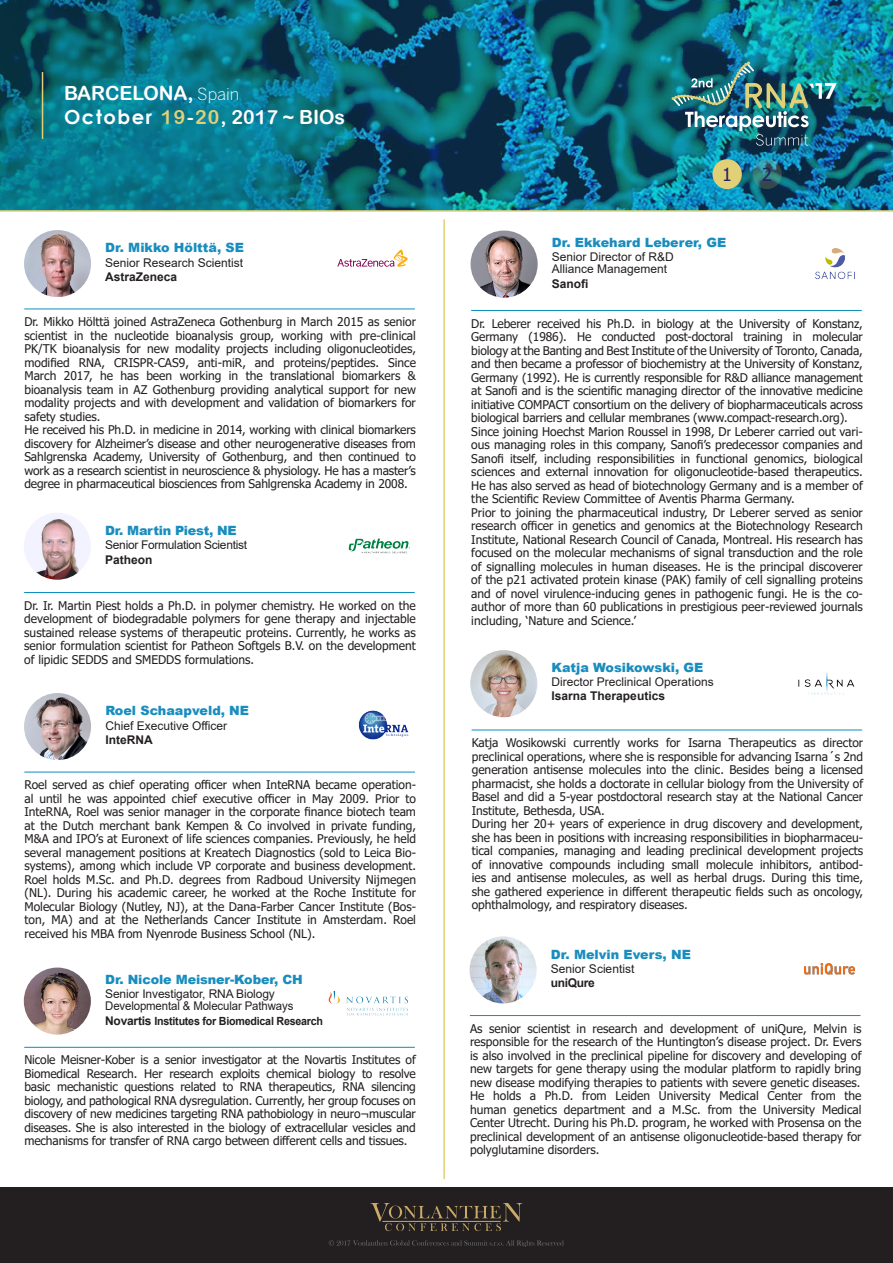
<style>
.page{position:relative;width:893px;height:1263px;background:#fff}
.page>*{position:absolute;margin:0;border:0;box-sizing:border-box;transform-origin:0 0}
.t1{font:19.5px/24px "Arial Rounded MT Bold";color:#fff}
.t2{font:18px "Tahoma";color:#262161}
.t3{font:900 12.75px "Arial";color:#198dbe}
.t4{font:900 12.75px "Arial";letter-spacing:-.02em;color:#198dbe}
.t5{font:12px/13.5px "Tahoma";color:#231f20;text-align:justify}
.t6{font:12px/12px "Arial";color:#231f20}
.t7{font:700 12px "Arial";color:#231f20}
.t8{font:12px "Arial";letter-spacing:-.025em;color:#231f20}
.t9{font:700 12px "Arial";letter-spacing:-.03em;color:#231f20}
.t10{font:700 11.25px "Arial";letter-spacing:-.02em;color:#231f20;scale:.95 1}
.s1{font-family:"Benton Sans";font-weight:300;font-size:16.5px}
.s2{font-family:"Century Gothic";font-weight:700}
.s3{color:#e2d076}
.s4{font-size:12px}
</style>
<div class="page">
<hr style="left:443px;top:219px;width:2px;height:960px;background:#e1d177">
<hr style="left:470px;top:1015px;width:390px;height:1px;background:#0b8dbe">
<img style="left:470px;top:936px;width:67px;height:67px;border-radius:34px">
<img style="left:804px;top:964px;width:50px;height:11px">
<hr style="left:472px;top:730px;width:390px;height:1px;background:#0b8dbe">
<img style="left:470px;top:650px;width:67px;height:67px;border-radius:34px">
<img style="left:798px;top:672px;width:57px;height:23px">
<hr style="left:471px;top:310px;width:391px;height:1px;background:#0b8dbe">
<img style="left:471px;top:231px;width:67px;height:67px;border-radius:34px">
<img style="left:815px;top:248px;width:40px;height:32px">
<hr style="left:24px;top:1047px;width:391px;height:1px;background:#0b8dbe">
<img style="left:24px;top:967px;width:67px;height:68px;border-radius:34px">
<img style="left:328px;top:990px;width:80px;height:26px">
<hr style="left:24px;top:772px;width:391px;height:1px;background:#0b8dbe">
<img style="left:24px;top:693px;width:67px;height:67px;border-radius:34px">
<img style="left:358px;top:710px;width:50px;height:29px">
<hr style="left:24px;top:592px;width:391px;height:1px;background:#0b8dbe">
<img style="left:24px;top:513px;width:67px;height:67px;border-radius:34px">
<img style="left:348px;top:538px;width:62px;height:16px">
<hr style="left:24px;top:309px;width:391px;height:1px;background:#0b8dbe">
<img style="left:24px;top:230px;width:67px;height:67px">
<svg style="left:337px;top:250px;width:71px;height:17px"></svg>
<div style="left:0;top:1187px;width:893px;height:76px;background:#231f20"></div>
<svg style="left:329px;top:1240px;width:235px;height:7px"></svg>
<svg style="left:370px;top:1203px;width:152px;height:28px"></svg>
<img style="left:0;top:0;width:893px;height:210px">
<hr style="left:0;top:210px;width:893px;height:2px;background:#e2d076">
<div style="left:713px;top:159px;width:29px;height:30px;background:#e2d076;border-radius:50%"></div>
<svg style="left:752px;top:159px;width:30px;height:30px"></svg>
<div style="left:637px;top:27px;width:235px;height:156px;background:#231f20;opacity:.3"></div>
<img style="left:671px;top:61px;width:165px;height:85px">
<hr style="left:42px;top:72px;width:1px;height:67px;background:#e2d076">
<h1 class="t1" style="left:64px;top:81px;width:283px">BARCELONA, <span class="s1">Spain<br></span><span class="s2">October</span> <span class="s3">19</span>-<span class="s3">20</span>, 2017 ~ BIOs</h1>
<p class="t3" style="left:105px;top:238px;width:140px">Dr. Mikko Hölttä, SE</p>
<p class="t6" style="left:105px;top:256px;width:140px">Senior Research Scientist</p>
<p class="t7" style="left:105px;top:268px;width:74px">AstraZeneca</p>
<p class="t5" style="left:24px;top:316px;width:393px;text-align:left">Dr. Mikko Hölttä joined AstraZeneca Gothenburg in March 2015 as senior scientist in the nucleotide bioanalysis group, working with pre-clinical PK/TK bioanalysis for new modality projects including oligonucleotides, modified RNA, CRISPR-CAS9, anti-miR, and proteins/peptides. Since March 2017, he has been working in the translational biomarkers &amp; bioanalysis team in AZ Gothenburg providing analytical support for new modality projects and with development and validation of biomarkers for safety studies.<br>He received his Ph.D. in medicine in 2014, working with clinical biomarkers discovery for Alzheimer’s disease and other neurogenerative diseases from Sahlgrenska Academy, University of Gothenburg, and then continued to work as a research scientist in neuroscience &amp; physiology. He has a master’s degree in pharmaceutical biosciences from Sahlgrenska Academy in 2008.</p>
<p class="t4" style="left:105px;top:521px;width:133px">Dr. Martin Piest, NE</p>
<p class="t8" style="left:105px;top:537px;width:143px">Senior Formulation Scientist</p>
<p class="t7" style="left:105px;top:551px;width:49px">Patheon</p>
<p class="t5" style="left:24px;top:599px;width:393px">Dr. Ir. Martin Piest holds a Ph.D. in polymer chemistry. He worked on the development of biodegradable polymers for gene therapy and injectable sustained release systems of therapeutic proteins. Currently, he works as senior formulation scientist for Patheon Softgels B.V. on the development of lipidic SEDDS and SMEDDS formulations.</p>
<p class="t3" style="left:105px;top:701px;width:145px">Roel Schaapveld, NE</p>
<p class="t6" style="left:105px;top:719px;width:123px">Chief Executive Officer</p>
<p class="t7" style="left:105px;top:731px;width:49px">InteRNA</p>
<p class="t5" style="left:24px;top:779px;width:393px">Roel served as chief operating officer when InteRNA became operation&shy;al until he was appointed chief executive officer in May 2009. Prior to InteRNA, Roel was senior manager in the corporate finance biotech team at the Dutch merchant bank Kempen &amp; Co involved in private funding, M&amp;A and IPO’s at Euronext of life sciences companies. Previously, he held several management positions at Kreatech Diagnostics (sold to Leica Bio&shy;systems), among which include VP corporate and business development.<br>Roel holds M.Sc. and Ph.D. degrees from Radboud University Nijmegen (NL). During his academic career, he worked at the Roche Institute for Molecular Biology (Nutley, NJ), at the Dana-Farber Cancer Institute (Bos&shy;ton, MA) and at the Netherlands Cancer Institute in Amsterdam. Roel received his MBA from Nyenrode Business School (NL).</p>
<p class="t3" style="left:105px;top:970px;width:199px">Dr. Nicole Meisner-Kober, CH</p>
<p class="t6" style="left:105px;top:988px;width:190px">Senior Investigator, RNA Biology<br>Developmental &amp; Molecular Pathways</p>
<p class="t10" style="left:105px;top:1013px;width:231px"><span class="s4">Novartis</span> Institutes for Biomedical Research</p>
<p class="t5" style="left:24px;top:1054px;width:393px">Nicole Meisner-Kober is a senior investigator at the Novartis Institutes of Biomedical Research. Her research exploits chemical biology to resolve basic mechanistic questions related to RNA therapeutics, RNA silencing biology, and pathological RNA dysregulation. Currently, her group focuses on discovery of new medicines targeting RNA pathobiology in neuro¬muscular diseases. She is also interested in the biology of extracellular vesicles and mechanisms for transfer of RNA cargo between different cells and tissues.</p>
<h2 class="t2" style="left:722px;top:162px;width:11px">1</h2>
<h2 class="t2" style="left:762px;top:162px;width:11px">2</h2>
<p class="t3" style="left:552px;top:233px;width:176px">Dr. Ekkehard Leberer, GE</p>
<p class="t6" style="left:552px;top:251px;width:124px">Senior Director of R&amp;D<br>Alliance Management</p>
<p class="t7" style="left:552px;top:275px;width:38px">Sanofi</p>
<p class="t5" style="left:471px;top:317px;width:393px;text-align:left">Dr. Leberer received his Ph.D. in biology at the University of Konstanz, Germany (1986). He conducted post-doctoral training in molecular biology at the Banting and Best Institute of the University of Toronto, Canada, and then became a professor of biochemistry at the University of Konstanz, Germany (1992). He is currently responsible for R&amp;D alliance management at Sanofi and is the scientific managing director of the innovative medicine initiative COMPACT consortium on the delivery of biopharmaceuticals across biological barriers and cellular membranes (www.compact-research.org).<br>Since joining Hoechst Marion Roussel in 1998, Dr Leberer carried out vari&shy;ous managing roles in this company, Sanofi’s predecessor companies and Sanofi itself, including responsibilities in functional genomics, biological sciences and external innovation for oligonucleotide-based therapeutics.<br>He has also served as head of biotechnology Germany and is a member of the Scientific Review Committee of Aventis Pharma Germany.<br>Prior to joining the pharmaceutical industry, Dr Leberer served as senior research officer in genetics and genomics at the Biotechnology Research Institute, National Research Council of Canada, Montreal. His research has focused on the molecular mechanisms of signal transduction and the role of signalling molecules in human diseases. He is the principal discoverer of the p21 activated protein kinase (PAK) family of cell signalling proteins and of novel virulence-inducing genes in pathogenic fungi. He is the co&shy;author of more than 60 publications in prestigious peer-reviewed journals including, ‘Nature and Science.’</p>
<p class="t3" style="left:552px;top:658px;width:153px">Katja Wosikowski, GE</p>
<p class="t6" style="left:552px;top:676px;width:164px">Director Preclinical Operations</p>
<p class="t7" style="left:552px;top:688px;width:115px">Isarna Therapeutics</p>
<p class="t5" style="left:472px;top:737px;width:393px;text-align:left">Katja Wosikowski currently works for Isarna Therapeutics as director preclinical operations, where she is responsible for advancing Isarna´s 2nd generation antisense molecules into the clinic. Besides being a licensed pharmacist, she holds a doctorate in cellular biology from the University of Basel and did a 5-year postdoctoral research stay at the National Cancer Institute, Bethesda, USA.<br>During her 20+ years of experience in drug discovery and development, she has been in positions with increasing responsibilities in biopharmaceu&shy;tical companies, managing and leading preclinical development projects of innovative compounds including small molecule inhibitors, antibod&shy;ies and antisense molecules, as well as herbal drugs. During this time, she gathered experience in different therapeutic fields such as oncology, ophthalmology, and respiratory diseases.</p>
<p class="t3" style="left:551px;top:945px;width:141px">Dr. Melvin Evers, NE</p>
<p class="t6" style="left:551px;top:963px;width:85px">Senior Scientist</p>
<p class="t9" style="left:551px;top:975px;width:45px">uniQure</p>
<p class="t5" style="left:470px;top:1022px;width:393px">As senior scientist in research and development of uniQure, Melvin is responsible for the research of the Huntington’s disease project. Dr. Evers is also involved in the preclinical pipeline for discovery and developing of new targets for gene therapy using the modular platform to rapidly bring new disease modifying therapies to patients with severe genetic diseases.<br>He holds a Ph.D. from Leiden University Medical Center from the human genetics department and a M.Sc. from the University Medical Center Utrecht. During his Ph.D. program, he worked with Prosensa on the preclinical development of an antisense oligonucleotide-based therapy for polyglutamine disorders.</p>
</div>
